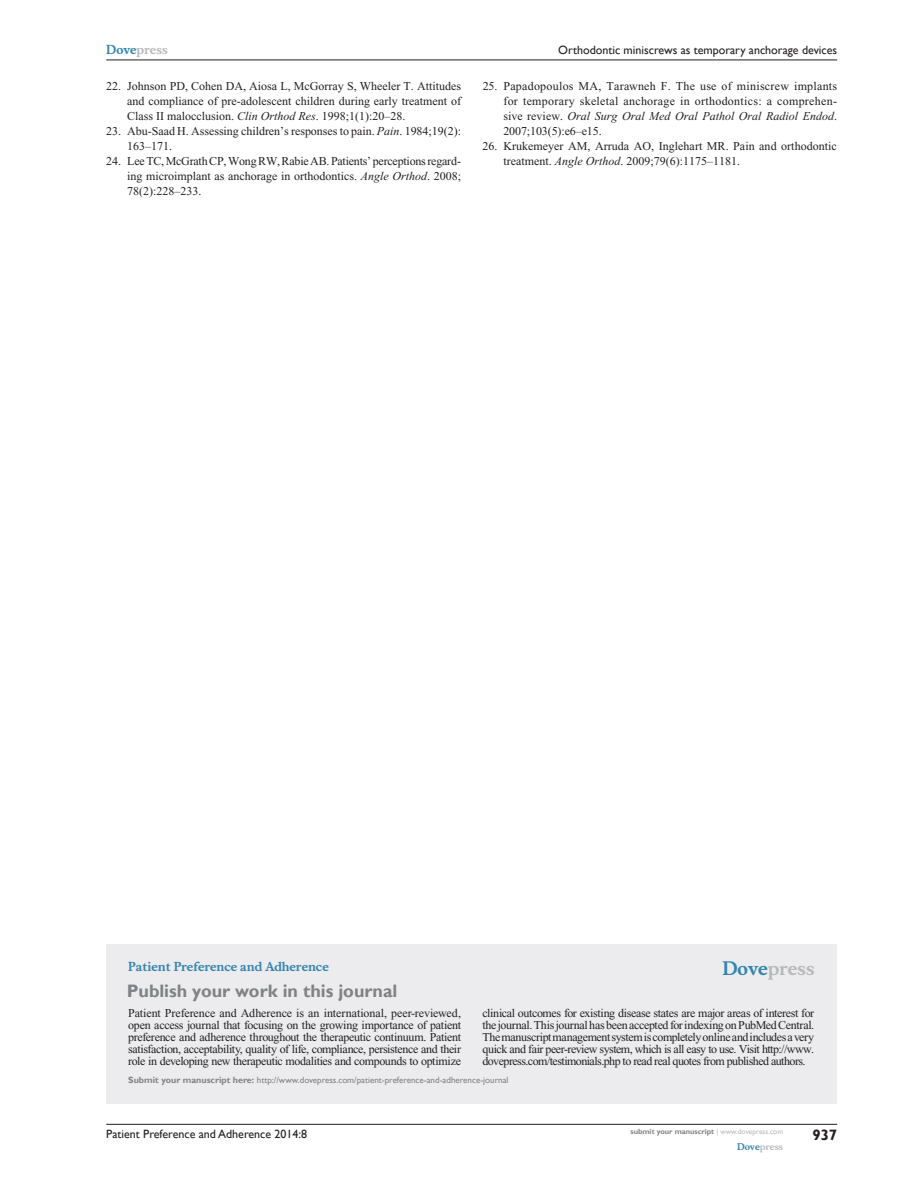
<style>
.page{position:relative;width:918px;height:1188px;background:#fff}
.page>*{position:absolute;margin:0;border:0;box-sizing:border-box;transform-origin:0 0}
.PromBx-H1{font:700 18px "Gill Sans";color:#808285}
.PromBx-Brand{font:700 18px "Musee";color:#b8b9bc}
.t1{font:700 15px "Gill Sans";color:#231f20}
.RefNL2{font:12px/15px "Times New Roman";color:#231f20;text-align:justify}
.PromBx-Tx{font:12px/12px "Times New Roman";letter-spacing:-.045em;color:#231f20;text-align:justify}
.t2{font:12px "Gill Sans";color:#231f20}
.PromBx-JrnlName{font:700 12px "Musee";color:#3485ae}
.t3{font:700 12px "Musee";color:#b8b9bc}
.PromBx-SubmitMssWebA{font:9px "Gill Sans";color:#808285}
.t4{font:700 9px "Musee";color:#b8b9bc}
.t5{font:700 7.5px "Gill Sans";color:#808285}
.s1{color:#3485ae}
.s2{font-style:italic}
.s3{font-weight:700}
.s4{font-weight:400;color:#b8b9bc}
</style>
<div class="page">
<div style="left:106px;top:944px;width:731px;height:159px;background:#ececee"></div>
<hr style="left:106px;top:1124px;width:731px;height:1px;background:#231f20">
<hr style="left:106px;top:60px;width:731px;height:1px;background:#231f20">
<p class="t3" style="left:106px;top:43px;width:63px"><span class="s1">Dove</span>press</p>
<p class="RefNL2" style="left:127px;top:79px;width:335px;text-indent:-21px">22. Johnson PD, Cohen DA, Aiosa L, McGorray S, Wheeler T. Attitudes and compliance of pre-adolescent children during early treatment of Class II malocclusion. <span class="s2">Clin Orthod Res</span>. 1998;1(1):20–28.</p>
<p class="RefNL2" style="left:127px;top:124px;width:335px;text-indent:-21px">23. Abu-Saad H. Assessing children’s responses to pain. <span class="s2">Pain</span>. 1984;19(2):<br>163–171.</p>
<p class="RefNL2" style="left:127px;top:154px;width:335px;text-indent:-21px">24. Lee TC, McGrath CP, Wong RW, Rabie AB. Patients’ perceptions regard&shy;ing microimplant as anchorage in orthodontics. <span class="s2">Angle Orthod</span>. 2008; 78(2):228–233.</p>
<p class="t2" style="left:558px;top:43px;width:280px">Orthodontic miniscrews as temporary anchorage devices</p>
<p class="RefNL2" style="left:503px;top:79px;width:335px;text-indent:-21px">25. Papadopoulos MA, Tarawneh F. The use of miniscrew implants for temporary skeletal anchorage in orthodontics: a comprehen&shy;sive review. <span class="s2">Oral Surg Oral Med Oral Pathol Oral Radiol Endod</span>.<br>2007;103(5):e6–e15.</p>
<p class="RefNL2" style="left:503px;top:139px;width:335px;text-indent:-21px">26. Krukemeyer AM, Arruda AO, Inglehart MR. Pain and orthodontic treatment. <span class="s2">Angle Orthod</span>. 2009;79(6):1175–1181.</p>
<p class="PromBx-JrnlName" style="left:128px;top:959px;width:202px">Patient Preference and Adherence</p>
<p class="PromBx-H1" style="left:127px;top:980px;width:272px">Publish your work in this journal</p>
<p class="PromBx-Brand" style="left:722px;top:958px;width:94px"><span class="s1">Dove</span>press</p>
<p class="PromBx-Tx" style="left:128px;top:1007px;width:334px">Patient Preference and Adherence is an international, peer-reviewed, open access journal that focusing on the growing importance of patient preference and adherence throughout the therapeutic continuum. Patient satisfaction, acceptability, quality of life, compliance, persistence and their role in developing new therapeutic modalities and compounds to optimize</p>
<p class="PromBx-Tx" style="left:482px;top:1007px;width:333px">clinical outcomes for existing disease states are major areas of interest for the journal. This journal has been accepted for indexing on PubMed Central.<br>The manuscript management system is completely online and includes a very quick and fair peer-review system, which is all easy to use. Visit http://www. dovepress.com/testimonials.php to read real quotes from published authors.</p>
<p class="PromBx-SubmitMssWebA" style="left:128px;top:1075px;width:382px"><span class="s3">Submit your manuscript here:</span> http://www.dovepress.com/patient-preference-and-adherence-journal</p>
<p class="t2" style="left:106px;top:1127px;width:203px">Patient Preference and Adherence 2014:8</p>
<p class="t5" style="left:631px;top:1127px;width:154px">submit your manuscript <span class="s4">| www.dovepress.com</span></p>
<p class="t4" style="left:737px;top:1141px;width:48px"><span class="s1">Dove</span>press</p>
<p class="t1" style="left:812px;top:1126px;width:26px">937</p>
</div>
